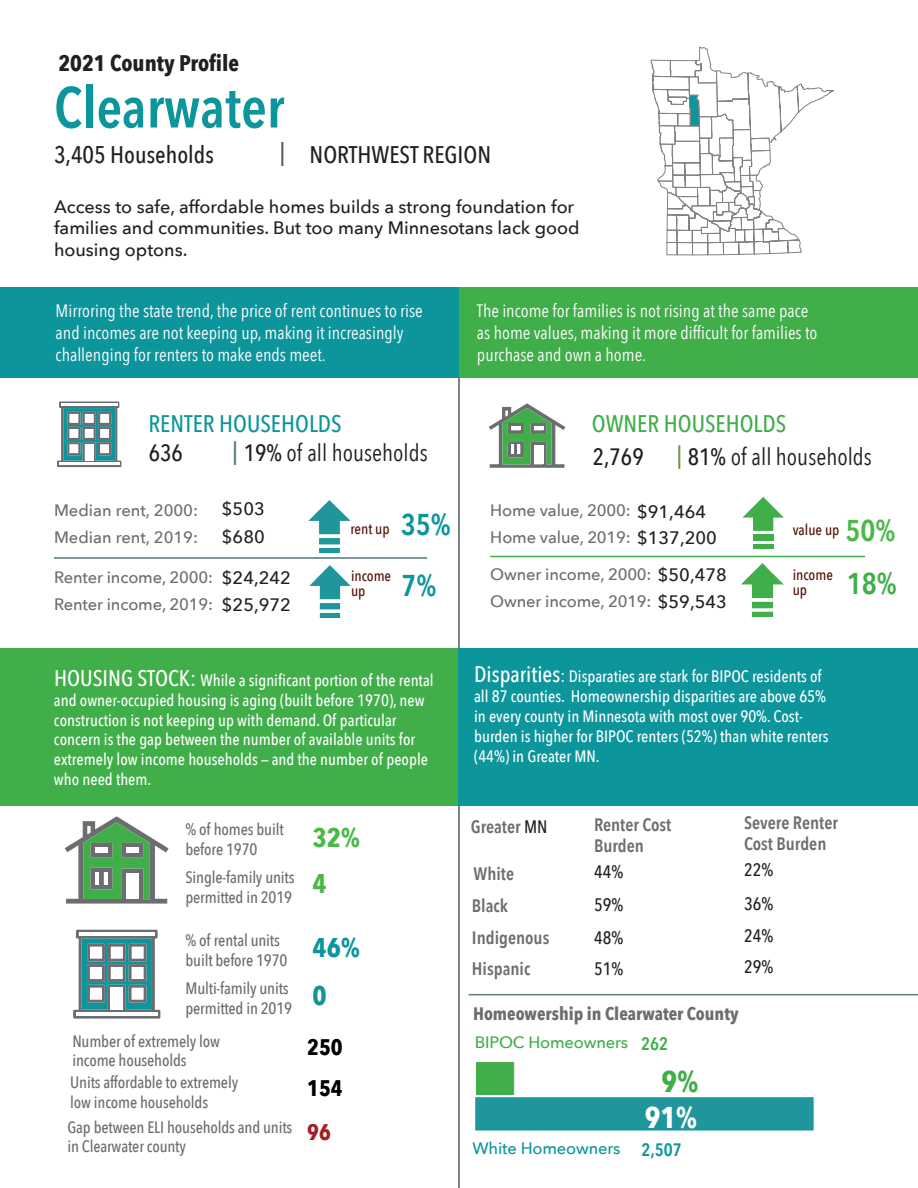
<style>
.page{position:relative;width:918px;height:1188px;background:#fff}
.page>*{position:absolute;margin:0;border:0;box-sizing:border-box;transform-origin:0 0}
.t1{font:600 57px "Avenir Next Condensed";color:#0d959c}
.t2{font:600 30px "Avenir Next Condensed";color:#40ae49}
.t3{font:700 30px "Avenir Next Condensed";color:#fff}
.t4{font:600 30px "Avenir Next Condensed";color:#0d959c}
.t5{font:700 30px "Avenir Next Condensed";color:#40ae49}
.t6{font:700 27px "Avenir Next Condensed";color:#4bb848}
.t7{font:500 24px "Avenir Next Condensed";color:#231f20}
.t8{font:500 24px "Avenir Next Condensed";color:#0d959c}
.t9{font:500 24px "Avenir Next Condensed";color:#40ae49}
.t10{font:500 24px "Avenir Next Condensed";color:#57585a}
.t11{font:23.55px "Avenir Next Condensed";color:#231f20}
.t12{font:500 23.55px "Avenir Next Condensed";color:#231f20}
.t13{font:700 22.5px "Avenir Next Condensed";color:#231f20}
.t14{font:700 22.5px "Avenir Next Condensed";color:#000}
.t15{font:700 22.5px "Avenir Next Condensed";color:#a51e22}
.t16{font:18px/21.6px "Avenir Next Condensed";color:#fff}
.t17{font:500 18px/21.6px "Avenir Next";color:#231f20}
.t18{font:600 18px/21px "Avenir Next Condensed";color:#6c6d70}
.t19{font:700 18px "Avenir Next Condensed";color:#6c6d70}
.t20{font:500 18px/33.2px "Avenir Next Condensed";color:#231f20}
.t21{font:600 18px "Avenir Next Condensed";color:#0d959c}
.t22{font:600 18px "Avenir Next Condensed";color:#40ae49}
.t23{font:500 16.5px/19.8px "Avenir Next Condensed";color:#fff}
.t24{font:500 16.5px/19.5px "Avenir Next Condensed";letter-spacing:-.01em;color:#6c6d70}
.t25{font:500 16.5px/27px "Avenir Next";letter-spacing:-.01em;color:#6c6d70}
.t26{font:500 16.5px "Avenir Next";letter-spacing:-.01em;color:#0d959c}
.t27{font:500 16.5px "Avenir Next";letter-spacing:-.01em;color:#40ae49}
.t28{font:500 15px/15px "Avenir Next Condensed";color:#531207}
.s1{font-weight:500;color:#4c777d}
.s2{font-weight:500}
.s3{font-weight:600;font-size:30px;color:#0d959c}
.s4{font-size:22.5px}
.s5{font-weight:500;color:#73923b}
.s6{font-size:18px;color:#231f20}
.s7{font-weight:600;font-size:30px;color:#4bb848}
.s8{font-size:18px}
.s9{font-weight:500;color:#231f20}
</style>
<div class="page">
<hr style="left:458px;top:308px;width:2px;height:880px;background:#57585a">
<svg style="left:57px;top:401px;width:64px;height:66px"></svg>
<svg style="left:489px;top:403px;width:76px;height:65px"></svg>
<div style="left:0;top:287px;width:460px;height:90px;background:#0d959c"></div>
<div style="left:459px;top:287px;width:459px;height:90px;background:#40ae49"></div>
<svg style="left:651px;top:47px;width:183px;height:208px"></svg>
<hr style="left:54px;top:557px;width:373px;height:2px;background:#4c777d">
<hr style="left:490px;top:556px;width:375px;height:1px;background:#40ae49">
<svg style="left:742px;top:497px;width:42px;height:34px"></svg>
<div style="left:753px;top:544px;width:20px;height:5px;background:#40ae49"></div>
<div style="left:753px;top:535px;width:20px;height:6px;background:#40ae49"></div>
<svg style="left:73px;top:930px;width:87px;height:89px"></svg>
<svg style="left:65px;top:816px;width:104px;height:88px"></svg>
<hr style="left:95px;top:872px;width:4px;height:13px;background:#fff">
<hr style="left:104px;top:872px;width:4px;height:13px;background:#fff">
<div style="left:126px;top:848px;width:12px;height:5px;background:#fff"></div>
<div style="left:95px;top:848px;width:13px;height:5px;background:#fff"></div>
<div style="left:0;top:648px;width:459px;height:158px;background:#40ae49"></div>
<div style="left:458px;top:648px;width:460px;height:158px;background:#0d959c"></div>
<div style="left:475px;top:1098px;width:340px;height:32px;background:#1e969c"></div>
<img style="left:476px;top:1062px;width:39px;height:33px">
<img style="left:742px;top:563px;width:42px;height:53px">
<img style="left:309px;top:566px;width:42px;height:52px">
<img style="left:309px;top:500px;width:41px;height:53px">
<hr style="left:469px;top:994px;width:449px;height:1px;background:#637a81">
<h3 class="t13" style="left:58px;top:49px;width:182px">2021 County Profile</h3>
<h1 class="t1" style="left:54px;top:58px;width:232px">Clearwater</h1>
<h3 class="t7" style="left:54px;top:140px;width:161px">3,405 Households</h3>
<h3 class="t10" style="left:280px;top:137px;width:7px">|</h3>
<h3 class="t7" style="left:310px;top:140px;width:183px">NORTHWEST REGION</h3>
<p class="t17" style="left:54px;top:195px;width:527px">Access to safe, affordable homes builds a strong foundation for families and communities. But too many Minnesotans lack good housing optons.</p>
<p class="t16" style="left:56px;top:300px;width:369px">Mirroring the state trend, the price of rent continues to rise and incomes are not keeping up, making it increasingly challenging for renters to make ends meet.</p>
<p class="t16" style="left:477px;top:300px;width:342px">The income for families is not rising at the same pace as home values, making it more difficult for families to purchase and own a home.</p>
<h3 class="t8" style="left:148px;top:409px;width:195px">RENTER HOUSEHOLDS</h3>
<h3 class="t12" style="left:149px;top:438px;width:36px">636</h3>
<h3 class="t11" style="left:233px;top:432px;width:197px"><span class="s1">|</span> <span class="s2">19%</span> of all households</h3>
<p class="t17" style="left:222px;top:495px;width:44px;line-height:27.6px">$503 $680</p>
<p class="t17" style="left:222px;top:564px;width:70px;line-height:27px">$24,242 $25,972</p>
<p class="t25" style="left:54px;top:496px;width:146px">Median rent, 2000:<br>Median rent, 2019:</p>
<p class="t25" style="left:54px;top:563px;width:161px">Renter income, 2000:<br>Renter income, 2019:</p>
<p class="t28" style="left:350px;top:521px;width:102px">rent up <span class="s3">35%</span></p>
<h2 class="t4" style="left:402px;top:559px;width:36px">7%</h2>
<p class="t28" style="left:351px;top:568px;width:42px">income up</p>
<p class="t23" style="left:54px;top:670px;width:381px"><span class="s4">HOUSING STOCK:</span> While a significant portion of the rental and owner-occupied housing is aging (built before 1970), new construction is not keeping up with demand. Of particular concern is the gap between the number of available units for extremely low income households — and the number of people who need them.</p>
<p class="t24" style="left:185px;top:819px;width:100px">% of homes built before 1970</p>
<h3 class="t6" style="left:313px;top:821px;width:49px">32%</h3>
<p class="t24" style="left:185px;top:868px;width:143px">Single-family units permitted in 2019 <sup>4</sup></p>
<p class="t24" style="left:185px;top:931px;width:176px">% of rental units<br>built before 1970 <sup>46%</sup></p>
<p class="t24" style="left:185px;top:979px;width:143px">Multi-family units permitted in 2019 <sup>0</sup></p>
<p class="t24" style="left:72px;top:1031px;width:149px">Number of extremely low income households</p>
<h3 class="t14" style="left:307px;top:1033px;width:37px">250</h3>
<p class="t24" style="left:70px;top:1073px;width:170px">Units affordable to extremely low income households</p>
<h3 class="t14" style="left:307px;top:1074px;width:37px">154</h3>
<p class="t24" style="left:68px;top:1117px;width:226px">Gap between ELI households and units in Clearwater county</p>
<h3 class="t15" style="left:307px;top:1118px;width:25px">96</h3>
<h3 class="t9" style="left:592px;top:409px;width:196px">OWNER HOUSEHOLDS</h3>
<h3 class="t12" style="left:593px;top:442px;width:52px">2,769</h3>
<h3 class="t11" style="left:677px;top:436px;width:197px"><span class="s5">|</span> <span class="s2">81%</span> of all households</h3>
<p class="t25" style="left:490px;top:496px;width:217px">Home value, 2000: <span class="s6">$91,464</span></p>
<p class="t28" style="left:793px;top:522px;width:104px">value up <span class="s7">50%</span></p>
<h2 class="t2" style="left:847px;top:557px;width:51px">18%</h2>
<p class="t25" style="left:490px;top:523px;width:228px">Home value, 2019: <span class="s6">$137,200</span></p>
<p class="t25" style="left:490px;top:560px;width:238px">Owner income, 2000: <span class="s6">$50,478<br></span>Owner income, 2019: <span class="s6">$59,543</span></p>
<p class="t28" style="left:793px;top:567px;width:42px">income up</p>
<p class="t23" style="left:474px;top:667px;width:356px"><span class="s4">Disparities</span><span class="s8">:</span> Disparaties are stark for BIPOC residents of all 87 counties. Homeownership disparities are above 65% in every county in Minnesota with most over 90%. Cost&shy;burden is higher for BIPOC renters (52%) than white renters (44%) in Greater MN.</p>
<p class="t18" style="left:471px;top:816px;width:78px">Greater <span class="s9">MN</span></p>
<p class="t18" style="left:744px;top:812px;width:95px">Severe Renter<br>Cost Burden</p>
<p class="t18" style="left:594px;top:814px;width:79px">Renter Cost<br>Burden</p>
<p class="t18" style="left:474px;top:863px;width:42px">White</p>
<p class="t18" style="left:472px;top:895px;width:38px">Black</p>
<p class="t20" style="left:594px;top:855px;width:31px">44%<br>59%</p>
<p class="t20" style="left:744px;top:853px;width:31px">22%<br>36%</p>
<p class="t18" style="left:472px;top:922px;width:79px;line-height:30.3px">Indigenous<br>Hispanic</p>
<p class="t20" style="left:594px;top:922px;width:31px;line-height:30.8px">48%<br>51%</p>
<p class="t20" style="left:744px;top:921px;width:31px;line-height:30.8px">24%<br>29%</p>
<p class="t19" style="left:473px;top:1003px;width:267px">Homeowership in Clearwater County</p>
<p class="t27" style="left:475px;top:1028px;width:155px">BIPOC Homeowners</p>
<p class="t26" style="left:473px;top:1134px;width:150px">White Homeowners</p>
<p class="t22" style="left:641px;top:1028px;width:28px">262</p>
<h2 class="t5" style="left:662px;top:1063px;width:38px">9%</h2>
<h2 class="t3" style="left:645px;top:1099px;width:54px">91%</h2>
<p class="t21" style="left:642px;top:1134px;width:42px">2,507</p>
</div>
